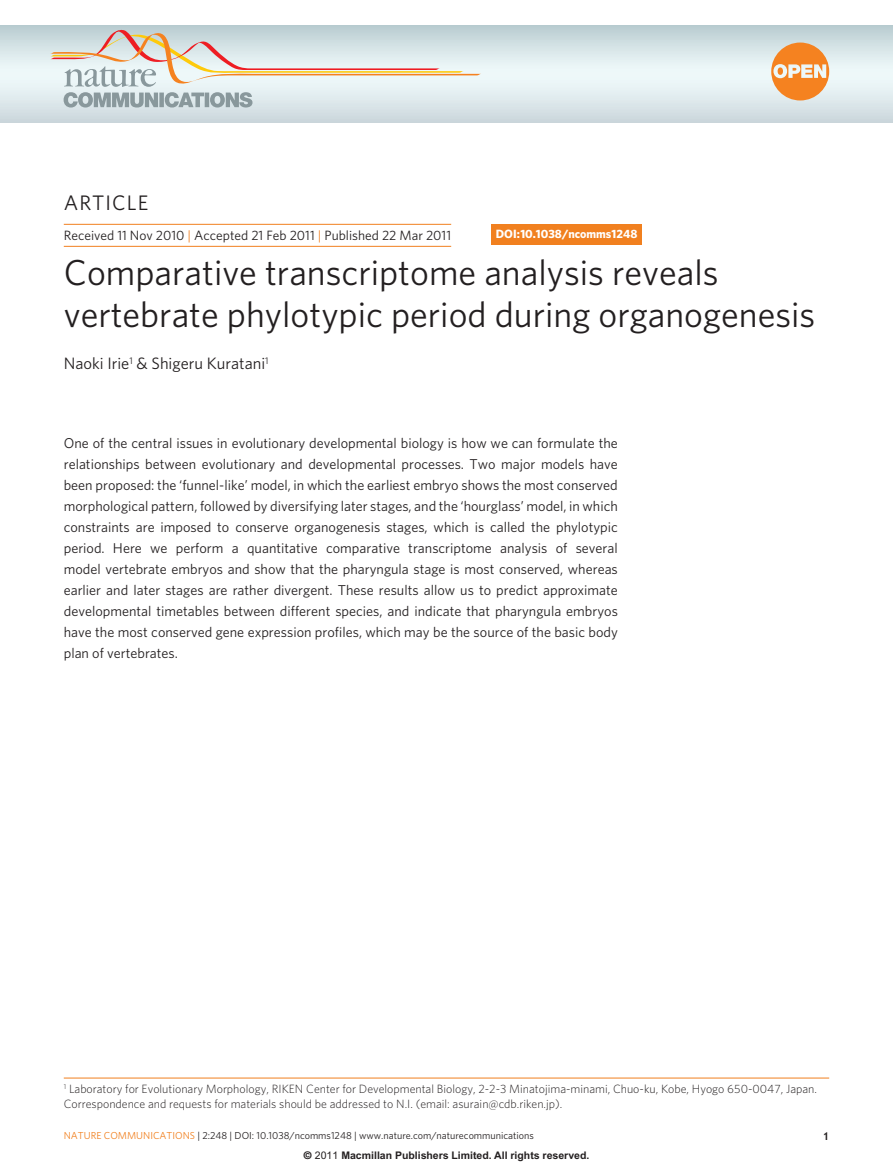
<style>
.page{position:relative;width:893px;height:1174px;background:#fff}
.page>*{position:absolute;margin:0;border:0;box-sizing:border-box;transform-origin:0 0}
.pAtl{font:36px/42px "Whitney";color:#231f20}
.t1{font:21px "Whitney";letter-spacing:.05em;color:#231f20}
.pAu{font:16.5px "Whitney";color:#231f20}
.pAbstext{font:14.25px/21px "Whitney";color:#231f20;text-align:justify}
.pPrdates{font:13.5px "Whitney";color:#231f20}
.pAffiliation{font:300 12px/15px "Whitney";color:#231f20}
.pDoiTop{font:700 12px "Whitney";color:#fff}
.t2{font:700 10.5px "Arial";color:#231f20}
.pDoiLRH{font:10.2px "Whitney";color:#231f20}
.pDoiLRH-2{font:10.2px "Whitney";color:#f1801f}
.s1{color:#f1801f}
.s2{font-family:"Helvetica"}
.s3{font-weight:400}
</style>
<div class="page">
<svg style="left:0;top:25px;width:893px;height:97px;background:#d7e4e7"></svg>
<svg style="left:50px;top:30px;width:431px;height:77px;background:#d8dad6"></svg>
<svg style="left:771px;top:43px;width:58px;height:57px;background:#eea86a"></svg>
<hr style="left:64px;top:224px;width:387px;height:1px;background:#f1801f">
<hr style="left:64px;top:246px;width:387px;height:1px;background:#f1801f">
<div style="left:492px;top:225px;width:150px;height:20px;background:#f1801f"></div>
<hr style="left:64px;top:1077px;width:765px;height:1px;background:#f1801f">
<p class="t1" style="left:64px;top:190px;width:86px">ARTICLE</p>
<p class="pPrdates" style="left:64px;top:227px;width:389px">Received 11 Nov 2010 <span class="s1">|</span> Accepted 21 Feb 2011 <span class="s1">|</span> Published 22 Mar 2011</p>
<p class="pDoiTop" style="left:496px;top:227px;width:143px">DOI: 10.1038/ncomms1248</p>
<p class="pAtl" style="left:64px;top:251px;width:753px">Comparative transcriptome analysis reveals vertebrate phylotypic period during organogenesis</p>
<p class="pAu" style="left:64px;top:353px;width:206px">Naoki Irie<sup>1</sup> &amp; Shigeru Kuratani<sup>1</sup></p>
<p class="pAbstext" style="left:64px;top:432px;width:556px">One of the central issues in evolutionary developmental biology is how we can formulate the relationships between evolutionary and developmental processes. Two major models have been proposed: the ‘funnel-like’ model, in which the earliest embryo shows the most conserved morphological pattern, followed by diversifying later stages, and the ‘hourglass’ model, in which constraints are imposed to conserve organogenesis stages, which is called the phylotypic period. Here we perform a quantitative comparative transcriptome analysis of several model vertebrate embryos and show that the pharyngula stage is most conserved, whereas earlier and later stages are rather divergent. These results allow us to predict approximate developmental timetables between different species, and indicate that pharyngula embryos have the most conserved gene expression profiles, which may be the source of the basic body plan of vertebrates.</p>
<p class="pAffiliation" style="left:64px;top:1081px;width:755px"><sup>1</sup> Laboratory for Evolutionary Morphology, RIKEN Center for Developmental Biology, 2-2-3 Minatojima-minami, Chuo-ku, Kobe, Hyogo 650-0047, Japan.<br>Correspondence and requests for materials should be addressed to N.I. (email: asurain@cdb.riken.jp).</p>
<p class="pDoiLRH-2" style="left:64px;top:1129px;width:93px">nature communicati</p>
<p class="pDoiLRH" style="left:175px;top:1129px;width:360px"><span class="s1">ons</span> | 2:248 | DOI: 10.1038/ncomms1248 | www.nature.com/naturecommunications</p>
<p class="t2" style="left:304px;top:1149px;width:287px"><span class="s2">©</span> <span class="s3">2011</span> Macmillan Publishers Limited. All rights reserved.</p>
</div>
